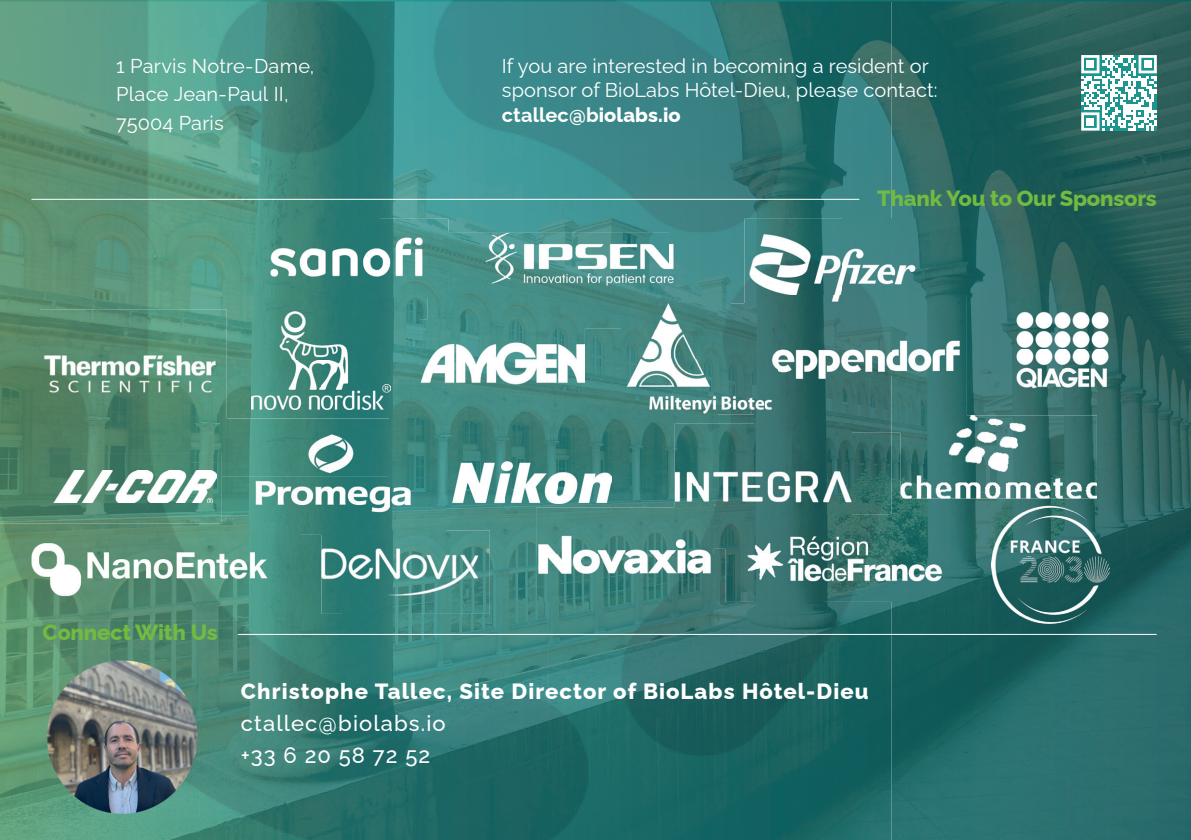
<style>
.page{position:relative;width:1191px;height:840px;background:#fff}
.page>*{position:absolute;margin:0;border:0;box-sizing:border-box;transform-origin:0 0}
.t1{font:800 22px "Raleway";letter-spacing:.05em;color:#fff}
.t2{font:800 22px "Raleway";letter-spacing:-.01em;color:#72ba40}
.t3{font:500 22px/32px "Raleway";letter-spacing:.05em;color:#fff}
.t4{font:20px/24px "Raleway";letter-spacing:.005em;color:#fff}
.s1{font-weight:700}
.s2{font-weight:800}
</style>
<div class="page">
<img style="left:0;top:0;width:1191px;height:1px">
<img style="left:686px;top:1px;width:505px;height:279px">
<img style="left:920px;top:280px;width:271px;height:70px">
<img style="left:967px;top:350px;width:224px;height:70px">
<img style="left:823px;top:432px;width:128px;height:407px">
<img style="left:1071px;top:420px;width:120px;height:419px">
<img style="left:951px;top:498px;width:120px;height:341px">
<img style="left:0;top:1px;width:343px;height:279px">
<img style="left:343px;top:1px;width:343px;height:232px">
<img style="left:0;top:280px;width:427px;height:70px">
<img style="left:549px;top:280px;width:205px;height:559px">
<img style="left:0;top:350px;width:68px;height:489px">
<img style="left:227px;top:350px;width:322px;height:70px">
<svg style="left:754px;top:414px;width:11px;height:9px"></svg>
<img style="left:68px;top:453px;width:206px;height:246px">
<img style="left:412px;top:420px;width:137px;height:419px">
<img style="left:274px;top:534px;width:69px;height:305px">
<img style="left:343px;top:613px;width:69px;height:226px">
<img style="left:754px;top:601px;width:69px;height:238px">
<img style="left:137px;top:699px;width:137px;height:140px">
<div style="left:68px;top:816px;width:69px;height:23px;background:#5da68a"></div>
<hr style="left:32px;top:199px;width:827px;height:1px;background:#fff">
<hr style="left:238px;top:633px;width:918px;height:1px;background:#fff">
<svg style="left:1081px;top:55px;width:75px;height:75px"></svg>
<div style="left:1086px;top:60px;width:8px;height:8px;background:#fff"></div>
<div style="left:1143px;top:60px;width:8px;height:8px;background:#fff"></div>
<div style="left:1086px;top:117px;width:8px;height:8px;background:#fff"></div>
<img style="left:252px;top:311px;width:138px;height:98px">
<img style="left:242px;top:219px;width:206px;height:39px">
<img style="left:242px;top:258px;width:185px;height:39px">
<img style="left:427px;top:233px;width:242px;height:95px">
<img style="left:669px;top:233px;width:61px;height:70px">
<img style="left:427px;top:233px;width:21px;height:64px">
<img style="left:0;top:523px;width:239px;height:97px">
<img style="left:239px;top:534px;width:60px;height:86px">
<img style="left:221px;top:418px;width:169px;height:116px">
<img style="left:390px;top:418px;width:56px;height:112px">
<img style="left:221px;top:523px;width:78px;height:11px">
<img style="left:40px;top:309px;width:187px;height:144px">
<img style="left:221px;top:418px;width:6px;height:35px">
<img style="left:1015px;top:303px;width:94px;height:93px">
<img style="left:53px;top:470px;width:164px;height:32px">
<img style="left:321px;top:530px;width:169px;height:83px">
<img style="left:321px;top:530px;width:125px;height:4px">
<img style="left:900px;top:415px;width:197px;height:83px">
<img style="left:675px;top:423px;width:117px;height:125px">
<img style="left:792px;top:432px;width:59px;height:82px">
<img style="left:891px;top:295px;width:76px;height:137px">
<img style="left:777px;top:317px;width:114px;height:58px">
<img style="left:765px;top:375px;width:126px;height:57px">
<img style="left:900px;top:415px;width:67px;height:17px">
<img style="left:765px;top:423px;width:86px;height:9px">
<img style="left:621px;top:328px;width:96px;height:86px">
<img style="left:717px;top:303px;width:48px;height:111px">
<img style="left:621px;top:303px;width:109px;height:25px">
<img style="left:765px;top:317px;width:12px;height:97px">
<img style="left:842px;top:219px;width:78px;height:76px">
<img style="left:744px;top:219px;width:98px;height:84px">
<img style="left:765px;top:295px;width:155px;height:22px">
<img style="left:744px;top:303px;width:33px;height:14px">
<img style="left:45px;top:658px;width:155px;height:158px">
<img style="left:452px;top:461px;width:159px;height:42px">
<img style="left:420px;top:319px;width:165px;height:93px">
<img style="left:427px;top:319px;width:158px;height:9px">
<img style="left:536px;top:507px;width:177px;height:94px">
<img style="left:675px;top:507px;width:38px;height:41px">
<img style="left:725px;top:514px;width:221px;height:87px">
<img style="left:725px;top:514px;width:126px;height:34px">
<img style="left:991px;top:505px;width:118px;height:118px">
<p class="t4" style="left:116px;top:50px;width:200px;line-height:28px">1 Parvis Notre-Dame,<br>Place Jean-Paul II,<br>75004 Paris</p>
<p class="t2" style="left:43px;top:614px;width:177px">Connect With Us</p>
<p class="t4" style="left:502px;top:52px;width:437px">If you are interested in becoming a resident or sponsor of BioLabs Hôtel-Dieu, please contact: <span class="s1">ctallec@b</span><span class="s2">iolabs.io</span></p>
<p class="t2" style="left:877px;top:180px;width:281px">Thank You to Our Sponsors</p>
<p class="t1" style="left:241px;top:673px;width:629px">Christophe Tallec, Site Director of BioLabs Hôtel-Dieu</p>
<p class="t3" style="left:241px;top:704px;width:206px">ctallec@biolabs.io +33 6 20 58 72 52</p>
</div>
